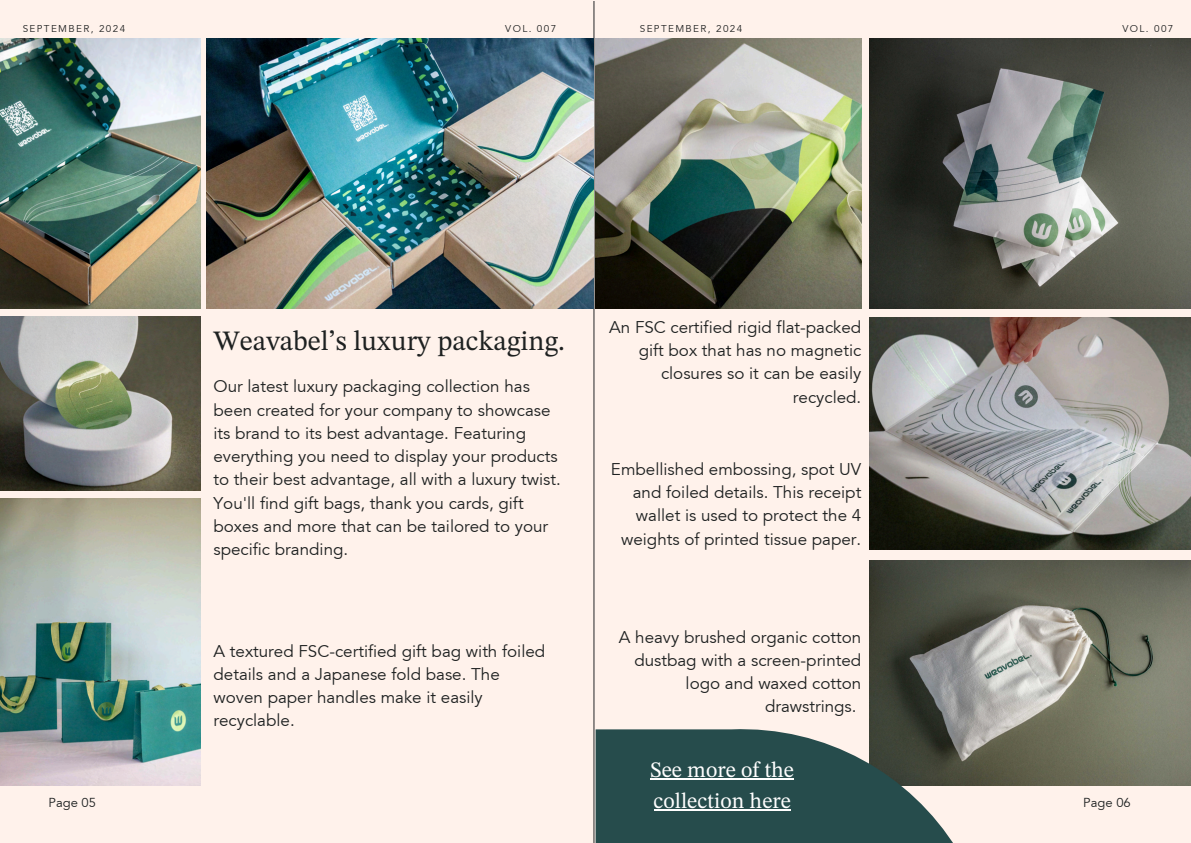
<style>
.page{position:relative;width:1191px;height:843px;background:#fff}
.page>*{position:absolute;margin:0;border:0;box-sizing:border-box;transform-origin:0 0}
.t1{font:28px "STIX Two Text";color:#1e2121}
.t2{font:22px/30.7px "STIX Two Text";color:#fff}
.t3{font:17px/23.2px "Avenir";color:#1e2121;text-align:right}
.t4{font:13px "Avenir";color:#1e2121}
.t5{font:9.9px "Avenir";letter-spacing:.14em;color:#1f2121}
</style>
<div class="page">
<div style="left:0;top:0;width:1190px;height:842px;background:#fff2eb"></div>
<svg style="left:594px;top:2px;width:3px;height:840px"></svg>
<img style="left:206px;top:38px;width:387px;height:270px">
<img style="left:0;top:498px;width:200px;height:287px">
<img style="left:869px;top:38px;width:321px;height:270px">
<img style="left:869px;top:318px;width:321px;height:231px">
<img style="left:869px;top:560px;width:321px;height:225px">
<img style="left:0;top:316px;width:200px;height:174px">
<img style="left:595px;top:38px;width:266px;height:270px">
<img style="left:0;top:38px;width:200px;height:270px">
<svg style="left:595px;top:725px;width:362px;height:117px;background:#3f5c59"></svg>
<hr style="left:650px;top:778px;width:144px;height:2px;background:#fff">
<hr style="left:653px;top:809px;width:91px;height:1px;background:#fff">
<hr style="left:744px;top:809px;width:47px;height:1px;background:#fff">
<h3 class="t5" style="left:23px;top:23px;width:104px">SEPTEMBER, 2024</h3>
<h3 class="t5" style="left:505px;top:23px;width:53px">VOL. 007</h3>
<h3 class="t5" style="left:639px;top:23px;width:104px">SEPTEMBER, 2024</h3>
<h1 class="t5" style="left:1122px;top:23px;width:53px">VOL. 007</h1>
<p class="t1" style="left:213px;top:328px;width:353px">Weavabel’s luxury packaging.</p>
<p class="t3" style="left:213px;top:375px;width:349px;text-align:left">Our latest luxury packaging collection has been created for your company to showcase its brand to its best advantage. Featuring everything you need to display your products to their best advantage, all with a luxury twist.<br>You'll find gift bags, thank you cards, gift boxes and more that can be tailored to your specific branding.</p>
<h3 class="t3" style="left:213px;top:639px;width:333px;text-align:left">A textured FSC-certified gift bag with foiled details and a Japanese fold base. The woven paper handles make it easily recyclable.</h3>
<h3 class="t3" style="left:609px;top:315px;width:254px">An FSC certified rigid flat-packed gift box that has no magnetic closures so it can be easily recycled.</h3>
<p class="t3" style="left:611px;top:457px;width:252px">Embellished embossing, spot UV and foiled details. This receipt wallet is used to protect the 4 weights of printed tissue paper.</p>
<h2 class="t3" style="left:618px;top:625px;width:244px">A heavy brushed organic cotton dustbag with a screen-printed logo and waxed cotton drawstrings.</h2>
<p class="t2" style="left:650px;top:755px;width:145px">See more of the collection here</p>
<p class="t4" style="left:49px;top:795px;width:49px">Page 05</p>
<p class="t4" style="left:1083px;top:795px;width:49px">Page 06</p>
</div>
